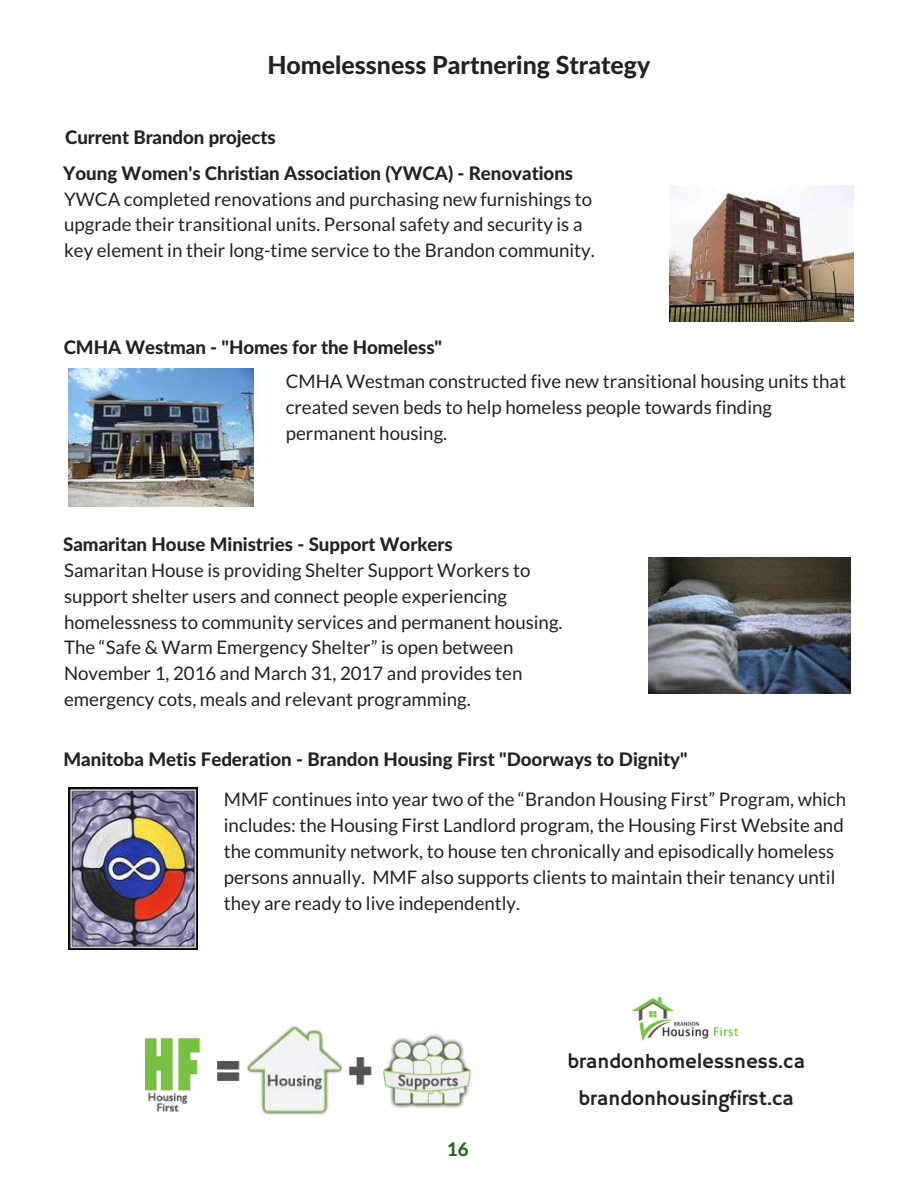
<style>
.page{position:relative;width:918px;height:1188px;background:#fff}
.page>*{position:absolute;margin:0;border:0;box-sizing:border-box;transform-origin:0 0}
.t1{font:800 24.9px "Lato";color:#222}
.t2{font:20.25px/37px "Hammersmith One";color:#222;text-align:center}
.t3{font:18.6px/26px "Lato";color:#222}
.t4{font:800 18.6px/36px "Lato";color:#222}
.t5{font:800 18.6px "Lato";color:#206d18}
</style>
<div class="page">
<img style="left:669px;top:185px;width:185px;height:136px">
<img style="left:69px;top:369px;width:184px;height:138px">
<img style="left:648px;top:558px;width:202px;height:136px">
<img style="left:69px;top:787px;width:129px;height:162px">
<img style="left:145px;top:1026px;width:327px;height:88px">
<img style="left:631px;top:996px;width:108px;height:45px">
<h1 class="t1" style="left:267px;top:46px;width:384px">Homelessness Partnering Strategy</h1>
<p class="t4" style="left:63px;top:118px;width:511px">Current Brandon projects<br>Young Women's Christian Association (YWCA) ‐ Renovations</p>
<p class="t3" style="left:64px;top:186px;width:532px">YWCA completed renovations and purchasing new furnishings to upgrade their transitional units. Personal safety and security is a key element in their long-time service to the Brandon community.</p>
<p class="t4" style="left:64px;top:328px;width:380px">CMHA Westman ‐ "Homes for the Homeless"</p>
<p class="t3" style="left:286px;top:368px;width:562px">CMHA Westman constructed five new transitional housing units that created seven beds to help homeless people towards finding permanent housing.</p>
<p class="t4" style="left:63px;top:525px;width:391px">Samaritan House Ministries ‐ Support Workers</p>
<p class="t3" style="left:64px;top:557px;width:500px">Samaritan House is providing Shelter Support Workers to support shelter users and connect people experiencing homelessness to community services and permanent housing.<br>The “Safe &amp; Warm Emergency Shelter” is open between November 1, 2016 and March 31, 2017 and provides ten emergency cots, meals and relevant programming.</p>
<p class="t4" style="left:64px;top:740px;width:626px">Manitoba Metis Federation ‐ Brandon Housing First "Doorways to Dignity"</p>
<p class="t3" style="left:224px;top:786px;width:624px">MMF continues into year two of the “Brandon Housing First” Program, which includes: the Housing First Landlord program, the Housing First Website and the community network, to house ten chronically and episodically homeless persons annually. MMF also supports clients to maintain their tenancy until they are ready to live independently.</p>
<p class="t5" style="left:447px;top:1135px;width:23px">16</p>
<p class="t2" style="left:567px;top:1044px;width:239px">brandonhomelessness.ca brandonhousingfirst.ca</p>
</div>
